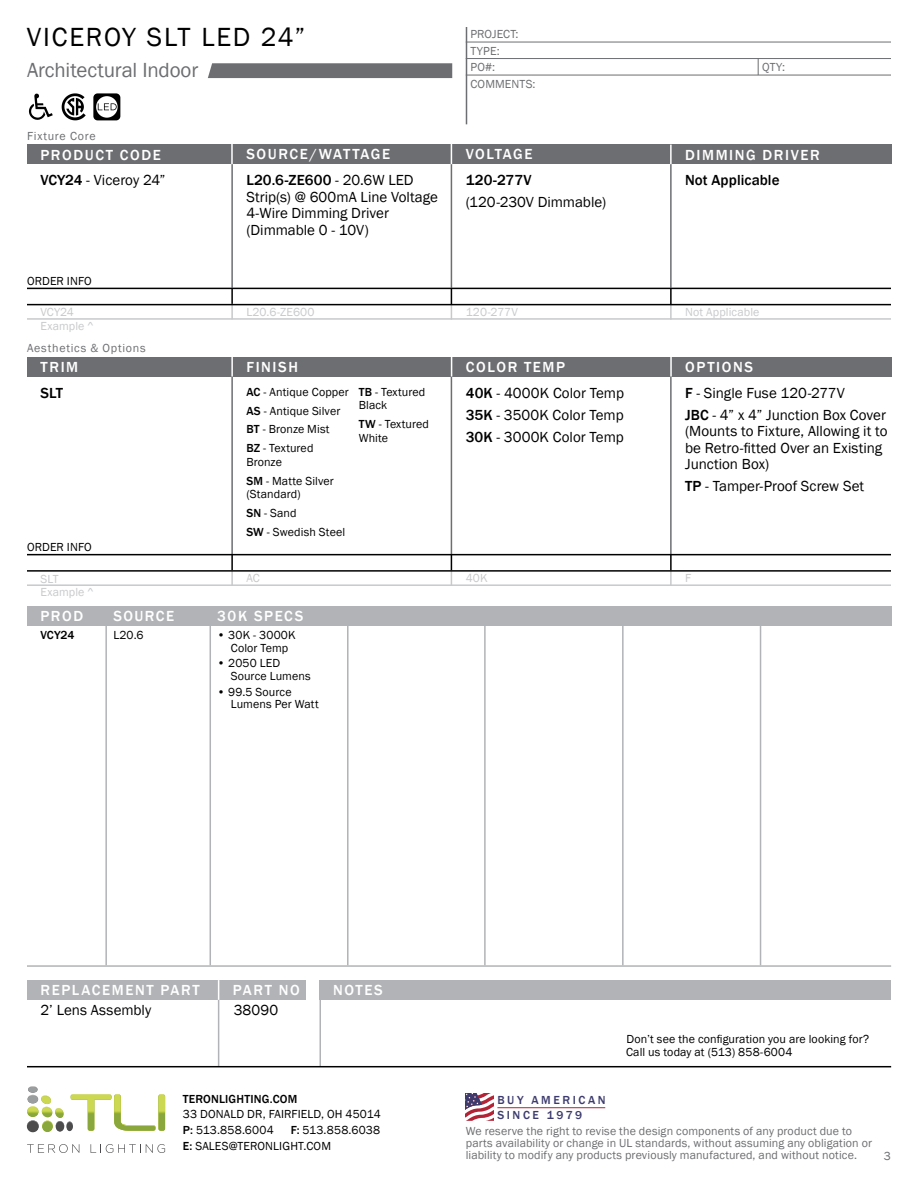
<style>
.page{position:relative;width:918px;height:1188px;background:#fff}
.page>*{position:absolute;margin:0;border:0;box-sizing:border-box;transform-origin:0 0}
.t1{font:27px "Franklin Gothic";letter-spacing:.06em;color:#000}
.t2{font:21px "Franklin Gothic";letter-spacing:-.01em;color:#6d6e71}
.t3{font:15px/16.5px "Franklin Gothic";color:#000}
.t4{font:500 15px "Franklin Gothic";letter-spacing:.105em;color:#fff}
.t5{font:500 15px "Franklin Gothic";letter-spacing:.005em;color:#000}
.t6{font:12px/18.9px "Franklin Gothic";letter-spacing:.01em;color:#000}
.t7{font:12px/12px "Franklin Gothic";letter-spacing:.01em;color:#6d6e71}
.t8{font:12px "Franklin Gothic";letter-spacing:.01em;color:#c8c9cb}
.t9{font:500 12px "Franklin Gothic";letter-spacing:.015em;color:#000}
.t10{font:500 12px/15px "Franklin Gothic";letter-spacing:.215em;color:#3d3b6e}
.t11{font:12px "Franklin Gothic";letter-spacing:.065em;color:#6d6e71}
.t12{font:12px "Franklin Gothic";letter-spacing:.06em;color:#6d6e71}
.s1{font-weight:500}
</style>
<div class="page">
<hr style="left:218px;top:997px;width:1px;height:70px;background:#b1b3b6">
<hr style="left:231px;top:370px;width:2px;height:185px;background:#6d6e71">
<hr style="left:670px;top:370px;width:2px;height:185px;background:#6d6e71">
<hr style="left:451px;top:370px;width:1px;height:185px;background:#6d6e71">
<hr style="left:231px;top:158px;width:2px;height:130px;background:#6d6e71">
<hr style="left:670px;top:158px;width:2px;height:130px;background:#6d6e71">
<hr style="left:451px;top:158px;width:1px;height:130px;background:#6d6e71">
<div style="left:27px;top:145px;width:864px;height:19px;background:#6d6e71"></div>
<hr style="left:466px;top:27px;width:1px;height:97px;background:#6d6e71">
<hr style="left:466px;top:42px;width:425px;height:1px;background:#6d6e71">
<hr style="left:466px;top:58px;width:425px;height:1px;background:#6d6e71">
<hr style="left:466px;top:75px;width:425px;height:1px;background:#6d6e71">
<hr style="left:231px;top:141px;width:2px;height:23px;background:#fff">
<svg style="left:670px;top:145px;width:2px;height:19px"></svg>
<svg style="left:451px;top:145px;width:1px;height:19px"></svg>
<div style="left:27px;top:357px;width:864px;height:20px;background:#6d6e71"></div>
<div style="left:27px;top:606px;width:864px;height:20px;background:#b1b3b6"></div>
<hr style="left:231px;top:351px;width:2px;height:26px;background:#fff">
<hr style="left:670px;top:354px;width:2px;height:23px;background:#fff">
<svg style="left:451px;top:357px;width:1px;height:20px"></svg>
<div style="left:27px;top:980px;width:279px;height:20px;background:#b1b3b6"></div>
<div style="left:320px;top:980px;width:571px;height:20px;background:#b1b3b6"></div>
<svg style="left:758px;top:59px;width:1px;height:16px"></svg>
<svg style="left:670px;top:289px;width:2px;height:29px"></svg>
<svg style="left:451px;top:289px;width:1px;height:29px"></svg>
<svg style="left:231px;top:289px;width:2px;height:29px"></svg>
<hr style="left:27px;top:288px;width:864px;height:1px;background:#000">
<hr style="left:27px;top:304px;width:864px;height:1px;background:#000">
<hr style="left:27px;top:318px;width:864px;height:2px;background:#c8c9cb">
<svg style="left:670px;top:555px;width:2px;height:29px"></svg>
<svg style="left:451px;top:555px;width:1px;height:29px"></svg>
<svg style="left:231px;top:555px;width:2px;height:29px"></svg>
<hr style="left:27px;top:554px;width:864px;height:1px;background:#000">
<hr style="left:27px;top:570px;width:864px;height:2px;background:#000">
<hr style="left:27px;top:584px;width:864px;height:2px;background:#c8c9cb">
<hr style="left:105px;top:610px;width:2px;height:355px;background:#b1b3b6">
<hr style="left:622px;top:610px;width:2px;height:355px;background:#b1b3b6">
<hr style="left:760px;top:610px;width:1px;height:355px;background:#b1b3b6">
<hr style="left:210px;top:610px;width:1px;height:355px;background:#b1b3b6">
<hr style="left:347px;top:610px;width:2px;height:355px;background:#b1b3b6">
<hr style="left:484px;top:610px;width:2px;height:355px;background:#b1b3b6">
<hr style="left:27px;top:965px;width:864px;height:2px;background:#b1b3b6">
<svg style="left:218px;top:980px;width:1px;height:20px"></svg>
<hr style="left:320px;top:997px;width:1px;height:70px;background:#b1b3b6">
<svg style="left:93px;top:93px;width:27px;height:27px"></svg>
<svg style="left:62px;top:93px;width:24px;height:27px"></svg>
<svg style="left:28px;top:93px;width:25px;height:27px"></svg>
<svg style="left:208px;top:63px;width:244px;height:15px;background:#707174"></svg>
<hr style="left:27px;top:1066px;width:864px;height:1px;background:#000">
<svg style="left:27px;top:1086px;width:138px;height:46px"></svg>
<svg style="left:27px;top:1144px;width:52px;height:9px"></svg>
<svg style="left:91px;top:1144px;width:74px;height:9px"></svg>
<svg style="left:466px;top:1093px;width:28px;height:28px"></svg>
<hr style="left:497px;top:1107px;width:108px;height:1px;background:#b22335">
<h1 class="t1" style="left:27px;top:26px;width:280px">VICEROY SLT LED 24”</h1>
<h2 class="t2" style="left:27px;top:62px;width:173px">Architectural Indoor</h2>
<p class="t12" style="left:27px;top:131px;width:70px">Fixture Core</p>
<p class="t7" style="left:470px;top:27px;width:50px;line-height:16.4px">PROJECT:<br>TYPE:</p>
<p class="t7" style="left:470px;top:79px;width:67px">COMMENTS:</p>
<p class="t7" style="left:470px;top:61px;width:26px">PO#:</p>
<p class="t7" style="left:762px;top:61px;width:24px">QTY:</p>
<p class="t4" style="left:40px;top:149px;width:122px">PRODUCT CODE</p>
<p class="t4" style="left:246px;top:148px;width:145px">SOURCE/WATTAGE</p>
<p class="t4" style="left:466px;top:148px;width:68px">VOLTAGE</p>
<p class="t4" style="left:685px;top:149px;width:136px">DIMMING DRIVER</p>
<p class="t3" style="left:40px;top:172px;width:127px"><span class="s1">VCY24</span> - Viceroy 24”</p>
<p class="t3" style="left:246px;top:172px;width:193px"><span class="s1">L20.6-ZE600</span> - 20.6W LED<br>Strip(s) @ 600mA Line Voltage<br>4-Wire Dimming Driver (Dimmable 0 - 10V)</p>
<p class="t6" style="left:27px;top:272px;width:66px">ORDER INFO</p>
<p class="t5" style="left:466px;top:174px;width:67px">120-277V</p>
<p class="t3" style="left:466px;top:194px;width:142px">(120-230V Dimmable)</p>
<p class="t5" style="left:685px;top:174px;width:96px">Not Applicable</p>
<p class="t8" style="left:41px;top:305px;width:35px">VCY24</p>
<p class="t8" style="left:246px;top:305px;width:70px">L20.6-ZE600</p>
<p class="t8" style="left:466px;top:305px;width:54px">120-277V</p>
<p class="t8" style="left:685px;top:305px;width:76px">Not Applicable</p>
<p class="t8" style="left:40px;top:321px;width:55px">Example ^</p>
<p class="t11" style="left:27px;top:343px;width:120px">Aesthetics &amp; Options</p>
<p class="t4" style="left:41px;top:361px;width:39px">TRIM</p>
<p class="t4" style="left:247px;top:361px;width:53px">FINISH</p>
<p class="t4" style="left:466px;top:361px;width:101px">COLOR TEMP</p>
<p class="t4" style="left:685px;top:361px;width:69px">OPTIONS</p>
<p class="t5" style="left:41px;top:386px;width:24px">SLT</p>
<p class="t6" style="left:27px;top:538px;width:66px">ORDER INFO</p>
<p class="t8" style="left:40px;top:574px;width:20px">SLT</p>
<p class="t8" style="left:40px;top:587px;width:55px">Example ^</p>
<p class="t4" style="left:40px;top:610px;width:44px">PROD</p>
<p class="t4" style="left:113px;top:610px;width:62px">SOURCE</p>
<p class="t6" style="left:246px;top:382px;width:104px"><span class="s1">AC</span> - Antique Copper<br><span class="s1">AS</span> - Antique Silver<br><span class="s1">BT</span> - Bronze Mist<br><span class="s1">BZ</span> - Textured</p>
<p class="t6" style="left:246px;top:453px;width:89px">Bronze<br><span class="s1">SM</span> - Matte Silver</p>
<p class="t6" style="left:246px;top:485px;width:100px">(Standard)<br><span class="s1">SN</span> - Sand<br><span class="s1">SW</span> - Swedish Steel</p>
<p class="t6" style="left:359px;top:385px;width:68px;line-height:13.5px"><span class="s1">TB</span> - Textured<br>Black</p>
<p class="t6" style="left:359px;top:418px;width:72px;line-height:13.5px"><span class="s1">TW</span> - Textured<br>White</p>
<p class="t3" style="left:466px;top:382px;width:160px;line-height:21.9px;text-align:justify"><span class="s1">40K</span> - 4000K Color Temp <span class="s1">35K</span> - 3500K Color Temp <span class="s1">30K</span> - 3000K Color Temp</p>
<p class="t8" style="left:246px;top:571px;width:15px">AC</p>
<p class="t8" style="left:466px;top:571px;width:23px">40K</p>
<p class="t4" style="left:217px;top:610px;width:88px">30K SPECS</p>
<p class="t9" style="left:40px;top:630px;width:36px">VCY24</p>
<p class="t6" style="left:113px;top:626px;width:32px">L20.6</p>
<p class="t6" style="left:217px;top:629px;width:80px;line-height:12.8px;text-align:center">• 30K - 3000K<br>Color Temp</p>
<p class="t6" style="left:231px;top:658px;width:81px;line-height:12.8px;text-indent:-13px">• 2050 LED<br>Source Lumens</p>
<p class="t6" style="left:231px;top:686px;width:90px;line-height:12.8px;text-indent:-13px">• 99.5 Source<br>Lumens Per Watt</p>
<p class="t3" style="left:685px;top:382px;width:202px;line-height:21.9px"><span class="s1">F</span> - Single Fuse 120-277V<br><span class="s1">JBC</span> - 4” x 4” Junction Box Cover</p>
<p class="t3" style="left:685px;top:423px;width:204px">(Mounts to Fixture, Allowing it to be Retro-fitted Over an Existing<br>Junction Box)</p>
<p class="t3" style="left:685px;top:478px;width:181px"><span class="s1">TP</span> - Tamper-Proof Screw Set</p>
<p class="t8" style="left:685px;top:571px;width:8px">F</p>
<p class="t4" style="left:40px;top:984px;width:161px">REPLACEMENT PART</p>
<p class="t4" style="left:233px;top:984px;width:69px">PART NO</p>
<p class="t4" style="left:333px;top:984px;width:51px">NOTES</p>
<p class="t3" style="left:40px;top:1003px;width:112px">2’ Lens Assembly</p>
<p class="t3" style="left:234px;top:1003px;width:46px">38090</p>
<p class="t6" style="left:626px;top:1032px;width:245px;line-height:13.5px">Don’t see the configuration you are looking for?<br>Call us today at (513) 858-6004</p>
<p class="t9" style="left:183px;top:1094px;width:116px">TERONLIGHTING.COM</p>
<p class="t6" style="left:183px;top:1107px;width:200px;line-height:15.8px">33 DONALD DR, FAIRFIELD, OH 45014<br><span class="s1">P:</span> 513.858.6004</p>
<p class="t10" style="left:497px;top:1093px;width:110px">BUY AMERICAN<br>SINCE 1979</p>
<p class="t6" style="left:183px;top:1123px;width:199px;line-height:15.8px;text-indent:108px"><span class="s1">F:</span> 513.858.6038<br><span class="s1">E:</span> SALES@TERONLIGHT.COM</p>
<p class="t7" style="left:466px;top:1126px;width:408px">We reserve the right to revise the design components of any product due to parts availability or change in UL standards, without assuming any obligation or liability to modify any products previously manufactured, and without notice.</p>
<p class="t7" style="left:884px;top:1151px;width:9px">3</p>
</div>
